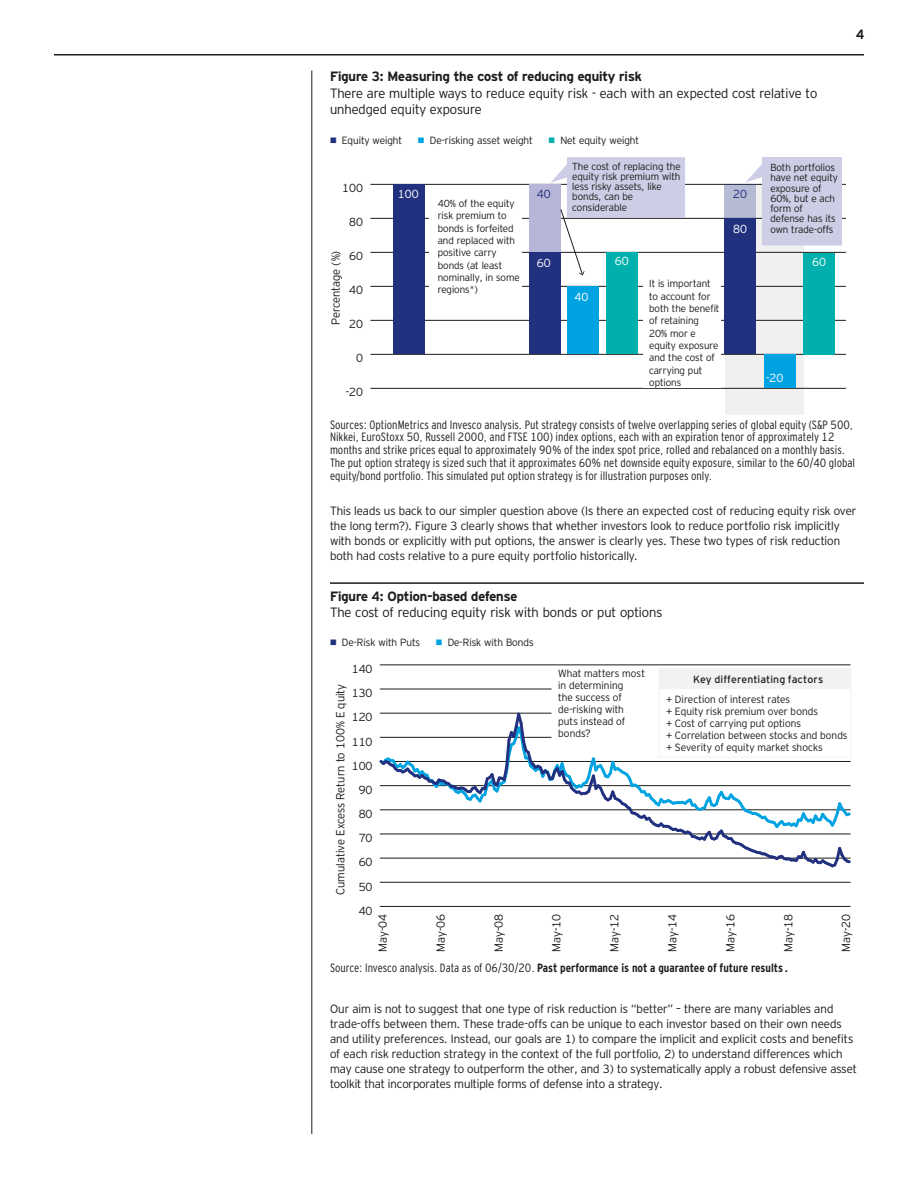
<style>
.page{position:relative;width:918px;height:1188px;background:#fff}
.page>*{position:absolute;margin:0;border:0;box-sizing:border-box;transform-origin:0 0}
.Table_Head{font:300 13.5px/16.5px "Invesco Interstate";color:#1d1d1b}
.Table_Head-2{font:700 13.5px "Invesco Interstate";color:#1d1d1b}
.text_8_10{font:300 12px/15px "Invesco Interstate";color:#1d1d1b}
.Source{font:300 12px/12.8px "Invesco Interstate Cond";color:#1d1d1b}
.text_8_10-2{font:700 12px "Invesco Interstate Cond";color:#1d1d1b}
.t1{font:300 11.7px "Invesco Interstate";color:#1d1d1b}
.t2{font:300 11.7px "Invesco Interstate";color:#fff}
.t3{font:300 11.7px "Invesco Interstate";color:#22317f}
.text_8_10-3{font:300 10.5px/12px "Invesco Interstate";letter-spacing:.005em;color:#1d1d1b}
.Chart_Legend_L11_5_1{font:300 10.5px "Invesco Interstate";color:#1d1d1b}
.text_8_10-4{font:10.5px "Invesco Interstate";letter-spacing:.005em;color:#1d1d1b}
.t4{font:300 10.2px/12.3px "Invesco Interstate";color:#1d1d1b}
.s1{color:#22317f}
.s2{color:#00a3e2}
.s3{color:#00b0ad}
.s4{font-weight:300}
</style>
<div class="page">
<hr style="left:54px;top:54px;width:810px;height:2px;background:#1d1d1b">
<hr style="left:312px;top:70px;width:1px;height:1064px;background:#1d1d1b">
<div style="left:725px;top:184px;width:79px;height:231px;background:#f0f0f0"></div>
<div style="left:725px;top:183px;width:31px;height:35px;background:#dfdfdf"></div>
<hr style="left:370px;top:388px;width:476px;height:1px;background:#1d1d1b">
<hr style="left:370px;top:354px;width:476px;height:1px;background:#1d1d1b">
<hr style="left:370px;top:320px;width:476px;height:1px;background:#1d1d1b">
<hr style="left:370px;top:286px;width:476px;height:1px;background:#1d1d1b">
<hr style="left:370px;top:252px;width:476px;height:1px;background:#1d1d1b">
<hr style="left:370px;top:218px;width:476px;height:1px;background:#1d1d1b">
<hr style="left:370px;top:184px;width:476px;height:1px;background:#1d1d1b">
<div style="left:606px;top:252px;width:32px;height:102px;background:#00b0ad"></div>
<div style="left:803px;top:253px;width:32px;height:102px;background:#00b0ad"></div>
<div style="left:393px;top:184px;width:32px;height:170px;background:#22317f"></div>
<div style="left:529px;top:184px;width:32px;height:68px;background:#b7b6d8"></div>
<div style="left:724px;top:184px;width:32px;height:34px;background:#b6bbd4"></div>
<div style="left:529px;top:252px;width:32px;height:102px;background:#22317f"></div>
<div style="left:724px;top:218px;width:32px;height:136px;background:#22317f"></div>
<div style="left:567px;top:286px;width:32px;height:68px;background:#00a3e2"></div>
<div style="left:429px;top:194px;width:93px;height:107px;background:#fff"></div>
<svg style="left:550px;top:157px;width:135px;height:119px"></svg>
<svg style="left:745px;top:157px;width:97px;height:88px"></svg>
<div style="left:644px;top:276px;width:77px;height:112px;background:#fff"></div>
<div style="left:764px;top:354px;width:32px;height:34px;background:#00a3e2"></div>
<hr style="left:330px;top:582px;width:534px;height:2px;background:#1d1d1b">
<hr style="left:380px;top:906px;width:471px;height:1px;background:#1d1d1b">
<hr style="left:380px;top:882px;width:471px;height:1px;background:#1d1d1b">
<hr style="left:380px;top:665px;width:471px;height:1px;background:#1d1d1b">
<svg style="left:379px;top:668px;width:472px;height:200px"></svg>
<hr style="left:659px;top:689px;width:1px;height:68px;background:#f2f2f2">
<hr style="left:850px;top:689px;width:1px;height:68px;background:#f2f2f2">
<hr style="left:659px;top:757px;width:192px;height:1px;background:#f2f2f2">
<p class="Table_Head-2" style="left:330px;top:68px;width:313px">Figure 3: Measuring the cost of reducing equity risk</p>
<p class="Table_Head" style="left:330px;top:85px;width:489px">There are multiple ways to reduce equity risk - each with an expected cost relative to unhedged equity exposure</p>
<p class="Chart_Legend_L11_5_1" style="left:330px;top:133px;width:74px"><span class="s1">•</span> Equity weight</p>
<p class="Chart_Legend_L11_5_1" style="left:418px;top:133px;width:116px"><span class="s2">•</span> De-risking asset weight</p>
<p class="Chart_Legend_L11_5_1" style="left:549px;top:133px;width:92px"><span class="s3">•</span> Net equity weight</p>
<p class="Table_Head-2" style="left:856px;top:26px;width:9px">4</p>
<p class="t4" style="left:572px;top:161px;width:110px;line-height:10.2px">The cost of replacing the equity risk premium with less risky assets, like bonds, can be considerable</p>
<p class="t4" style="left:770px;top:162px;width:69px;line-height:10.2px">Both portfolios have net equity exposure of<br>60%, but e ach form of defense has its own trade-offs</p>
<p class="t1" style="left:342px;top:180px;width:22px">100</p>
<p class="t3" style="left:733px;top:187px;width:15px">20</p>
<p class="t2" style="left:733px;top:222px;width:15px">80</p>
<p class="t2" style="left:398px;top:187px;width:22px">100</p>
<p class="t3" style="left:537px;top:187px;width:15px">40</p>
<p class="t4" style="left:438px;top:197px;width:83px">40% of the equity risk premium to bonds is forfeited and replaced with positive carry bonds (at least nominally, in some regions*)</p>
<p class="t1" style="left:349px;top:214px;width:15px">80</p>
<p class="t1" style="left:349px;top:248px;width:15px">60</p>
<p class="t1" style="left:329px;top:325px;width:76px;rotate:-90deg">Percentage (%)</p>
<p class="t2" style="left:537px;top:256px;width:15px">60</p>
<p class="t2" style="left:615px;top:254px;width:15px">60</p>
<p class="t2" style="left:812px;top:255px;width:15px">60</p>
<p class="t4" style="left:649px;top:278px;width:72px">It is important to account for both the benefit of retaining<br>20% mor e equity exposure and the cost of carrying put options</p>
<p class="t1" style="left:349px;top:282px;width:15px">40</p>
<p class="t2" style="left:574px;top:290px;width:15px">40</p>
<p class="t1" style="left:349px;top:316px;width:15px">20</p>
<p class="t1" style="left:356px;top:350px;width:8px">0</p>
<p class="t2" style="left:766px;top:371px;width:19px">-20</p>
<p class="Source" style="left:330px;top:418px;width:527px">Sources: OptionMetrics and Invesco analysis. Put strategy consists of twelve overlapping series of global equity (S&amp;P 500, Nikkei, EuroStoxx 50, Russell 2000, and FTSE 100) index options, each with an expiration tenor of approximately 12 months and strike prices equal to approximately 90% of the index spot price, rolled and rebalanced on a monthly basis.<br>The put option strategy is sized such that it approximates 60% net downside equity exposure, similar to the 60/40 global equity/bond portfolio. This simulated put option strategy is for illustration purposes only.</p>
<p class="text_8_10" style="left:330px;top:503px;width:528px">This leads us back to our simpler question above (Is there an expected cost of reducing equity risk over the long term?). Figure 3 clearly shows that whether investors look to reduce portfolio risk implicitly with bonds or explicitly with put options, the answer is clearly yes. These two types of risk reduction both had costs relative to a pure equity portfolio historically.</p>
<p class="Table_Head-2" style="left:330px;top:588px;width:189px">Figure 4: Option-based defense</p>
<p class="Table_Head" style="left:330px;top:604px;width:334px">The cost of reducing equity risk with bonds or put options</p>
<p class="Chart_Legend_L11_5_1" style="left:330px;top:636px;width:92px"><span class="s1">•</span> De-Risk with Puts</p>
<p class="Chart_Legend_L11_5_1" style="left:436px;top:636px;width:99px"><span class="s2">•</span> De-Risk with Bonds</p>
<p class="t1" style="left:333px;top:895px;width:213px;rotate:-90deg">Cumulative Excess Return to 100% E quity</p>
<p class="t1" style="left:359px;top:903px;width:15px">40</p>
<p class="t1" style="left:346px;top:384px;width:19px">-20</p>
<p class="t1" style="left:347px;top:415px;width:19px">-40</p>
<p class="t1" style="left:376px;top:431px;width:67px">100% E quity</p>
<p class="t1" style="left:535px;top:431px;width:97px">De-Risk with Bonds</p>
<p class="t1" style="left:723px;top:431px;width:89px">De-Risk with Puts</p>
<p class="t1" style="left:352px;top:662px;width:22px">140</p>
<p class="text_8_10-3" style="left:558px;top:667px;width:88px">What matters most in determining<br>the success of de-risking with puts instead of bonds?</p>
<p class="text_8_10-4" style="left:693px;top:672px;width:132px">Key differentiating factors</p>
<p class="t1" style="left:352px;top:686px;width:22px">130</p>
<p class="text_8_10-3" style="left:666px;top:693px;width:126px">+ Direction of interest rates</p>
<p class="text_8_10-3" style="left:666px;top:705px;width:154px">+ Equity risk premium over bonds</p>
<p class="text_8_10-3" style="left:666px;top:717px;width:137px">+ Cost of carrying put options</p>
<p class="text_8_10-3" style="left:666px;top:729px;width:183px">+ Correlation between stocks and bonds</p>
<p class="text_8_10-3" style="left:666px;top:741px;width:158px">+ Severity of equity market shocks</p>
<p class="t1" style="left:352px;top:710px;width:22px">120</p>
<p class="t1" style="left:352px;top:734px;width:22px">110</p>
<p class="t1" style="left:352px;top:759px;width:22px">100</p>
<p class="t1" style="left:359px;top:783px;width:15px">90</p>
<p class="t1" style="left:359px;top:807px;width:15px">80</p>
<p class="t1" style="left:359px;top:831px;width:15px">70</p>
<p class="t1" style="left:359px;top:855px;width:15px">60</p>
<p class="t1" style="left:359px;top:879px;width:15px">50</p>
<p class="t1" style="left:376px;top:952px;width:39px;rotate:-90deg">May-04</p>
<p class="t1" style="left:434px;top:952px;width:39px;rotate:-90deg">May-06</p>
<p class="t1" style="left:492px;top:952px;width:39px;rotate:-90deg">May-08</p>
<p class="t1" style="left:549px;top:952px;width:39px;rotate:-90deg">May-10</p>
<p class="t1" style="left:607px;top:952px;width:39px;rotate:-90deg">May-12</p>
<p class="t1" style="left:665px;top:952px;width:39px;rotate:-90deg">May-14</p>
<p class="t1" style="left:723px;top:952px;width:39px;rotate:-90deg">May-16</p>
<p class="t1" style="left:781px;top:952px;width:39px;rotate:-90deg">May-18</p>
<p class="t1" style="left:839px;top:952px;width:39px;rotate:-90deg">May-20</p>
<p class="text_8_10-2" style="left:330px;top:960px;width:461px"><span class="s4">Source: Invesco analysis. Data as of 06/30/20.</span> Past performance is not a guarantee of future results.</p>
<p class="text_8_10" style="left:330px;top:1001px;width:528px">Our aim is not to suggest that one type of risk reduction is “better” – there are many variables and trade-offs between them. These trade-offs can be unique to each investor based on their own needs and utility preferences. Instead, our goals are 1) to compare the implicit and explicit costs and benefits of each risk reduction strategy in the context of the full portfolio, 2) to understand differences which may cause one strategy to outperform the other, and 3) to systematically apply a robust defensive asset toolkit that incorporates multiple forms of defense into a strategy.</p>
</div>
